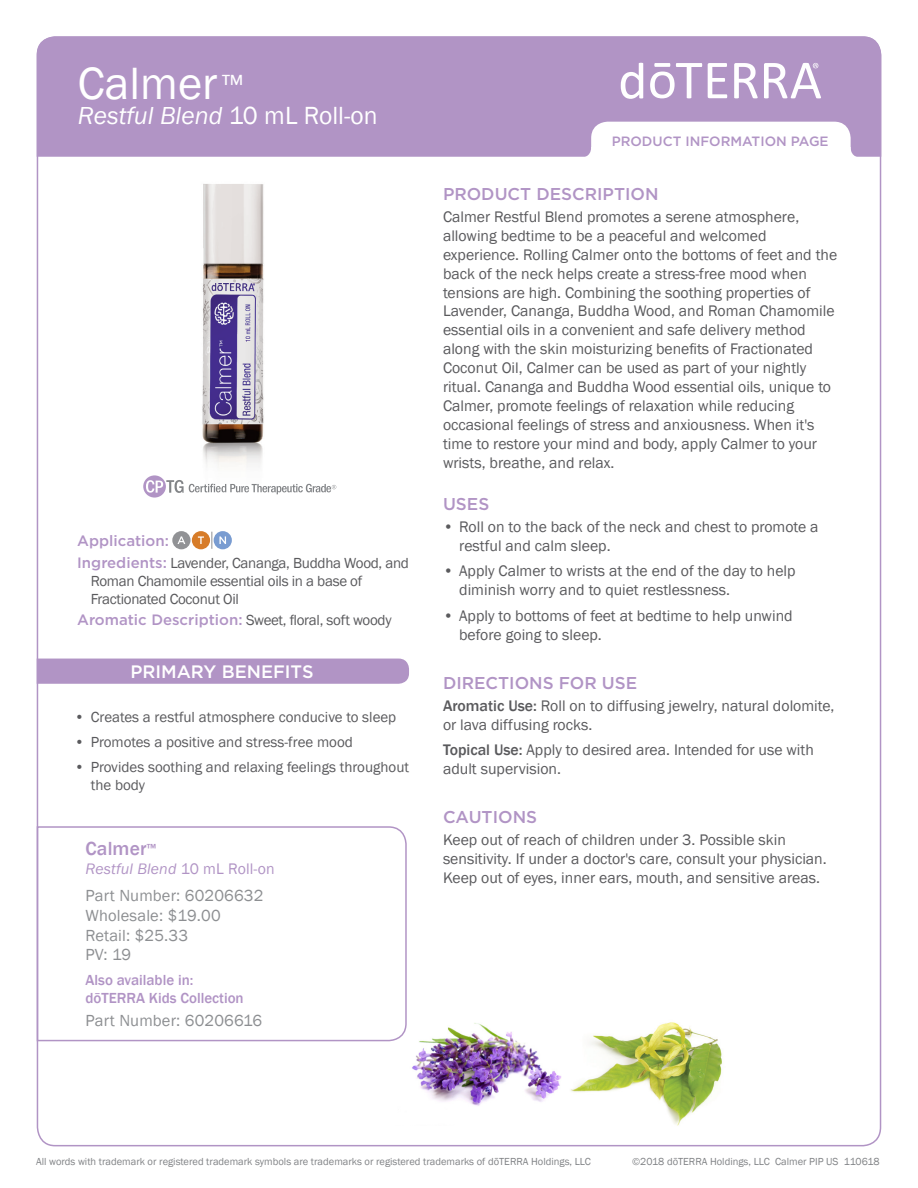
<style>
.page{position:relative;width:918px;height:1188px;background:#fff}
.page>*{position:absolute;margin:0;border:0;box-sizing:border-box;transform-origin:0 0}
.Main_H1{font:46.5px "Franklin Gothic";color:#fff}
.Main_H2{font:25.5px "Franklin Gothic URW Boo Ita";color:#fff}
.Tag_H1{font:500 19.5px "Franklin Gothic";letter-spacing:.01em;color:#b194c5}
.t1{font:500 18px "Gotham";color:#fff}
.Purple_Headers{font:500 17.1px "Gotham";color:#b194c5}
.Tag_details{font:16.5px "Franklin Gothic";letter-spacing:.01em;color:#8d8f92}
.Body{font:15.75px/18.9px "Franklin Gothic";color:#5a5a5d}
.Directions_Bold_Attr{font:15.75px/18.9px "Franklin Gothic";color:#5a5a5d}
.Tag_H2{font:15.75px "Franklin Gothic URW Boo Ita";letter-spacing:.01em;color:#b194c5}
.Oil_Attribute_Panel{font:15px/18px "Franklin Gothic";letter-spacing:-.01em;color:#5a5a5d}
.Oil_Attribute_Panel-2{font:500 15px/18px "Franklin Gothic";color:#b194c5}
.Oil_Attribute_Panel-3{font:500 15px "Gotham";color:#b194c5}
.t2{font:500 13.5px "Gotham";color:#b194c5}
.t3{font:10.5px "Franklin Gothic";color:#808285}
.s1{font-size:27px}
.s2{font-family:"Franklin Gothic"}
.s3{font-family:"Gotham";font-weight:500;color:#b194c5}
.s4{font-weight:500}
</style>
<div class="page">
<div style="left:37px;top:36px;width:844px;height:121px;background:#b194c5"></div>
<svg style="left:734px;top:63px;width:24px;height:35px"></svg>
<svg style="left:708px;top:63px;width:19px;height:35px"></svg>
<svg style="left:650px;top:63px;width:52px;height:35px"></svg>
<svg style="left:621px;top:63px;width:22px;height:36px"></svg>
<svg style="left:764px;top:63px;width:57px;height:35px"></svg>
<svg style="left:581px;top:122px;width:280px;height:35px"></svg>
<svg style="left:143px;top:475px;width:193px;height:23px"></svg>
<img style="left:169px;top:184px;width:117px;height:314px">
<svg style="left:211px;top:532px;width:1px;height:17px"></svg>
<div style="left:172px;top:531px;width:19px;height:18px;background:#919295;border-radius:50%"></div>
<svg style="left:177px;top:536px;width:8px;height:8px"></svg>
<div style="left:192px;top:531px;width:18px;height:18px;background:#d77c29;border-radius:50%"></div>
<svg style="left:198px;top:536px;width:6px;height:8px"></svg>
<div style="left:214px;top:531px;width:18px;height:18px;background:#799cd1;border-radius:50%"></div>
<svg style="left:219px;top:536px;width:7px;height:8px"></svg>
<div style="left:37px;top:659px;width:372px;height:25px;background:#b194c5"></div>
<svg style="left:36px;top:826px;width:371px;height:216px"></svg>
<img style="left:396px;top:1003px;width:163px;height:103px">
<img style="left:559px;top:1022px;width:163px;height:104px">
<p class="Main_H1" style="left:78px;top:55px;width:167px">Calmer <span class="s1">™</span></p>
<p class="Main_H2" style="left:78px;top:99px;width:301px">Restful Blend <span class="s2">10 mL Roll-on</span></p>
<p class="Oil_Attribute_Panel-3" style="left:77px;top:531px;width:93px">Application:</p>
<p class="Oil_Attribute_Panel" style="left:91px;top:554px;width:320px;text-indent:-14px"><span class="s3">Ingredients:</span> Lavender, Cananga, Buddha Wood, and<br>Roman Chamomile essential oils in a base of<br>Fractionated Coconut Oil</p>
<p class="Oil_Attribute_Panel" style="left:77px;top:611px;width:316px"><span class="s3">Aromatic Description:</span> Sweet, floral, soft woody</p>
<p class="t1" style="left:130px;top:660px;width:185px">PRIMARY BENEFITS</p>
<p class="Oil_Attribute_Panel" style="left:75px;top:708px;width:323px">• Creates a restful atmosphere conducive to sleep</p>
<p class="Oil_Attribute_Panel" style="left:75px;top:733px;width:280px">• Promotes a positive and stress-free mood</p>
<p class="Oil_Attribute_Panel" style="left:91px;top:758px;width:320px;text-indent:-16px">• Provides soothing and relaxing feelings throughout the body</p>
<p class="Tag_H1" style="left:85px;top:836px;width:72px">Calmer<sup>™</sup></p>
<p class="Tag_H2" style="left:85px;top:859px;width:191px">Restful Blend <span class="s2">10 mL Roll-on</span></p>
<p class="Tag_details" style="left:85px;top:885px;width:179px">Part Number: 60206632</p>
<p class="Tag_details" style="left:85px;top:905px;width:137px">Wholesale: $19.00</p>
<p class="Tag_details" style="left:85px;top:925px;width:104px">Retail: $25.33</p>
<p class="Tag_details" style="left:85px;top:945px;width:47px">PV: 19</p>
<p class="Oil_Attribute_Panel-2" style="left:85px;top:971px;width:160px">Also available in: dōTERRA Kids Collection</p>
<p class="Tag_details" style="left:85px;top:1011px;width:178px">Part Number: 60206616</p>
<p class="t2" style="left:612px;top:132px;width:218px">PRODUCT INFORMATION PAGE</p>
<p class="Purple_Headers" style="left:443px;top:182px;width:217px">PRODUCT DESCRIPTION</p>
<p class="Body" style="left:443px;top:208px;width:396px">Calmer Restful Blend promotes a serene atmosphere, allowing bedtime to be a peaceful and welcomed experience. Rolling Calmer onto the bottoms of feet and the back of the neck helps create a stress-free mood when tensions are high. Combining the soothing properties of Lavender, Cananga, Buddha Wood, and Roman Chamomile essential oils in a convenient and safe delivery method along with the skin moisturizing benefits of Fractionated Coconut Oil, Calmer can be used as part of your nightly ritual. Cananga and Buddha Wood essential oils, unique to Calmer, promote feelings of relaxation while reducing occasional feelings of stress and anxiousness. When it's time to restore your mind and body, apply Calmer to your wrists, breathe, and relax.</p>
<p class="Purple_Headers" style="left:443px;top:492px;width:48px">USES</p>
<p class="Body" style="left:459px;top:518px;width:361px;text-indent:-16px">• Roll on to the back of the neck and chest to promote a restful and calm sleep.</p>
<p class="Body" style="left:459px;top:562px;width:338px;text-indent:-16px">• Apply Calmer to wrists at the end of the day to help diminish worry and to quiet restlessness.</p>
<p class="Body" style="left:459px;top:607px;width:335px;text-indent:-16px">• Apply to bottoms of feet at bedtime to help unwind before going to sleep.</p>
<p class="Purple_Headers" style="left:443px;top:671px;width:196px">DIRECTIONS FOR USE</p>
<p class="Directions_Bold_Attr" style="left:443px;top:697px;width:393px"><span class="s4">Aromatic Use:</span> Roll on to diffusing jewelry, natural dolomite, or lava diffusing rocks.</p>
<p class="Directions_Bold_Attr" style="left:443px;top:741px;width:372px"><span class="s4">Topical Use:</span> Apply to desired area. Intended for use with adult supervision.</p>
<p class="Purple_Headers" style="left:443px;top:806px;width:96px">CAUTIONS</p>
<p class="Body" style="left:443px;top:831px;width:385px">Keep out of reach of children under 3. Possible skin sensitivity. If under a doctor's care, consult your physician.<br>Keep out of eyes, inner ears, mouth, and sensitive areas.</p>
<p class="t3" style="left:36px;top:1155px;width:556px">All words with trademark or registered trademark symbols are trademarks or registered trademarks of dōTERRA Holdings, LLC</p>
<p class="t3" style="left:632px;top:1155px;width:249px">©2018 dōTERRA Holdings, LLC Calmer PIP US 110618</p>
</div>
